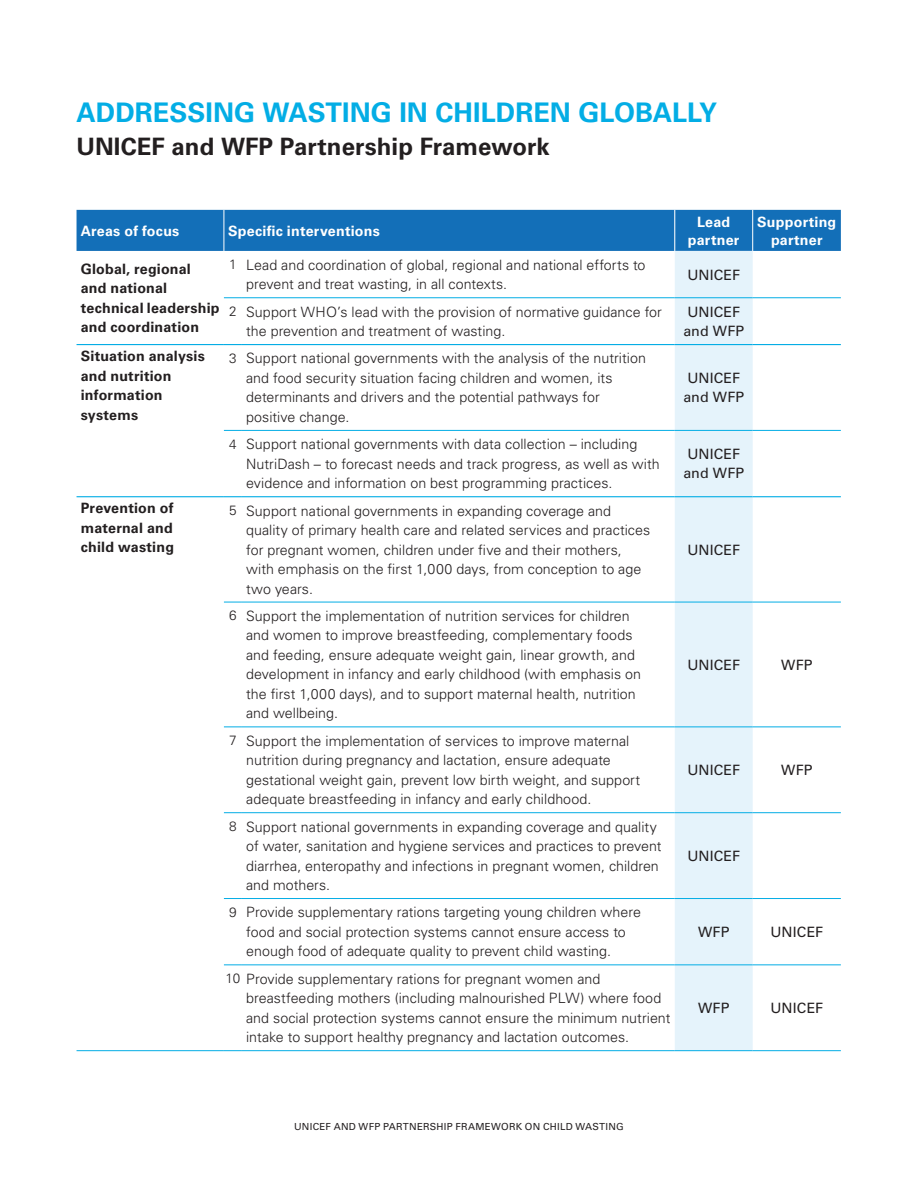
<style>
.page{position:relative;width:918px;height:1188px;background:#fff}
.page>*{position:absolute;margin:0;border:0;box-sizing:border-box;transform-origin:0 0}
.copy{font:700 27px "Univers LT Std";color:#03ade5}
.copy-2{font:700 24px "Univers LT Std";color:#231f20}
.copy-3{font:300 14.25px/19.5px "Univers LT Std";color:#231f20}
.copy-4{font:700 14.25px/19.5px "Univers LT Std";letter-spacing:.015em;color:#231f20}
.copy-5{font:14.25px/19.5px "Univers LT Std";letter-spacing:.01em;color:#231f20}
.copy-6{font:700 14.25px/18px "Univers LT Std";letter-spacing:.015em;color:#fff;text-align:center}
.copy-7{font:300 13.5px "Univers LT Std";color:#231f20}
.t1{font:9.75px "Univers LT Std";letter-spacing:.025em;color:#231f20}
.s1{font-size:13.5px}
</style>
<div class="page">
<div style="left:77px;top:210px;width:764px;height:41px;background:#136fb8"></div>
<div style="left:675px;top:251px;width:78px;height:799px;background:#e5f3fb"></div>
<hr style="left:77px;top:344px;width:147px;height:1px;background:#03ade5">
<hr style="left:77px;top:496px;width:147px;height:1px;background:#03ade5">
<hr style="left:224px;top:210px;width:1px;height:41px;background:#fff">
<hr style="left:674px;top:210px;width:1px;height:41px;background:#fff">
<hr style="left:752px;top:210px;width:1px;height:41px;background:#fff">
<svg style="left:224px;top:298px;width:18px;height:1px"></svg>
<hr style="left:242px;top:298px;width:433px;height:1px;background:#03ade5">
<hr style="left:675px;top:298px;width:78px;height:1px;background:#03ade5">
<hr style="left:753px;top:298px;width:88px;height:1px;background:#03ade5">
<svg style="left:224px;top:430px;width:18px;height:1px"></svg>
<hr style="left:242px;top:430px;width:433px;height:1px;background:#03ade5">
<hr style="left:675px;top:430px;width:78px;height:1px;background:#03ade5">
<hr style="left:753px;top:430px;width:88px;height:1px;background:#03ade5">
<svg style="left:224px;top:602px;width:18px;height:1px"></svg>
<hr style="left:242px;top:602px;width:433px;height:1px;background:#03ade5">
<hr style="left:675px;top:602px;width:78px;height:1px;background:#03ade5">
<hr style="left:753px;top:602px;width:88px;height:1px;background:#03ade5">
<svg style="left:224px;top:727px;width:18px;height:1px"></svg>
<hr style="left:242px;top:727px;width:433px;height:1px;background:#03ade5">
<hr style="left:675px;top:727px;width:78px;height:1px;background:#03ade5">
<hr style="left:753px;top:727px;width:88px;height:1px;background:#03ade5">
<svg style="left:224px;top:812px;width:18px;height:1px"></svg>
<hr style="left:242px;top:812px;width:433px;height:1px;background:#03ade5">
<hr style="left:675px;top:812px;width:78px;height:1px;background:#03ade5">
<hr style="left:753px;top:812px;width:88px;height:1px;background:#03ade5">
<svg style="left:224px;top:898px;width:18px;height:1px"></svg>
<hr style="left:242px;top:898px;width:433px;height:1px;background:#03ade5">
<hr style="left:675px;top:898px;width:78px;height:1px;background:#03ade5">
<hr style="left:753px;top:898px;width:88px;height:1px;background:#03ade5">
<svg style="left:224px;top:965px;width:18px;height:1px"></svg>
<hr style="left:242px;top:965px;width:433px;height:1px;background:#03ade5">
<hr style="left:675px;top:965px;width:78px;height:1px;background:#03ade5">
<hr style="left:753px;top:965px;width:88px;height:1px;background:#03ade5">
<svg style="left:224px;top:344px;width:18px;height:1px"></svg>
<hr style="left:242px;top:344px;width:433px;height:1px;background:#03ade5">
<hr style="left:675px;top:344px;width:78px;height:1px;background:#03ade5">
<hr style="left:753px;top:344px;width:88px;height:1px;background:#03ade5">
<svg style="left:224px;top:496px;width:18px;height:1px"></svg>
<hr style="left:242px;top:496px;width:433px;height:1px;background:#03ade5">
<hr style="left:675px;top:496px;width:78px;height:1px;background:#03ade5">
<hr style="left:753px;top:496px;width:88px;height:1px;background:#03ade5">
<hr style="left:77px;top:1050px;width:147px;height:1px;background:#03ade5">
<svg style="left:224px;top:1050px;width:18px;height:1px"></svg>
<hr style="left:242px;top:1050px;width:433px;height:1px;background:#03ade5">
<hr style="left:675px;top:1050px;width:78px;height:1px;background:#03ade5">
<hr style="left:753px;top:1050px;width:88px;height:1px;background:#03ade5">
<p class="copy" style="left:77px;top:96px;width:642px">ADDRESSING WASTING IN CHILDREN GLOBALLY</p>
<p class="copy-2" style="left:77px;top:132px;width:475px">UNICEF and WFP Partnership Framework</p>
<p class="copy-6" style="left:81px;top:222px;width:100px">Areas of focus</p>
<p class="copy-6" style="left:228px;top:222px;width:153px">Specific interventions</p>
<p class="copy-6" style="left:688px;top:213px;width:53px">Lead partner</p>
<p class="copy-6" style="left:757px;top:213px;width:81px">Supporting</p>
<p class="copy-6" style="left:771px;top:231px;width:53px">partner</p>
<p class="copy-4" style="left:81px;top:259px;width:140px">Global, regional and national technical leadership and coordination</p>
<p class="copy-7" style="left:229px;top:256px;width:9px">1</p>
<p class="copy-3" style="left:246px;top:255px;width:401px">Lead and coordination of global, regional and national efforts to prevent and treat wasting, in all contexts.</p>
<p class="copy-5" style="left:687px;top:265px;width:54px">UNICEF</p>
<p class="copy-7" style="left:229px;top:303px;width:9px">2</p>
<p class="copy-3" style="left:246px;top:302px;width:417px">Support WHO’s lead with the provision of normative guidance for the prevention and treatment of wasting.</p>
<p class="copy-5" style="left:683px;top:302px;width:62px">UNICEF and WFP</p>
<p class="copy-4" style="left:81px;top:347px;width:126px">Situation analysis and nutrition information systems</p>
<p class="copy-7" style="left:229px;top:350px;width:9px">3</p>
<p class="copy-3" style="left:246px;top:349px;width:401px">Support national governments with the analysis of the nutrition and food security situation facing children and women, its determinants and drivers and the potential pathways for positive change.</p>
<p class="copy-5" style="left:683px;top:368px;width:62px">UNICEF and WFP</p>
<p class="copy-7" style="left:229px;top:436px;width:9px">4</p>
<p class="copy-3" style="left:246px;top:434px;width:415px">Support national governments with data collection – including<br>NutriDash – to forecast needs and track progress, as well as with evidence and information on best programming practices.</p>
<p class="copy-5" style="left:683px;top:444px;width:62px">UNICEF and WFP</p>
<p class="copy-4" style="left:81px;top:499px;width:95px;text-align:justify">Prevention of maternal and child wasting</p>
<p class="copy-7" style="left:229px;top:502px;width:9px">5</p>
<p class="copy-3" style="left:246px;top:501px;width:406px">Support national governments in expanding coverage and quality of primary health care and related services and practices for pregnant women, children under five and their mothers, with emphasis on the first 1,000 days, from conception to age two years.</p>
<p class="copy-7" style="left:229px;top:607px;width:9px">6</p>
<p class="copy-3" style="left:246px;top:606px;width:396px">Support the implementation of nutrition services for children and women to improve breastfeeding, complementary foods and feeding, ensure adequate weight gain, linear growth, and development in infancy and early childhood (with emphasis on the first 1,000 days), and to support maternal health, nutrition and wellbeing.</p>
<p class="copy-7" style="left:229px;top:732px;width:9px">7</p>
<p class="copy-3" style="left:246px;top:731px;width:396px">Support the implementation of services to improve maternal nutrition during pregnancy and lactation, ensure adequate gestational weight gain, prevent low birth weight, and support adequate breastfeeding in infancy and early childhood.</p>
<p class="copy-7" style="left:229px;top:818px;width:9px">8</p>
<p class="copy-3" style="left:246px;top:817px;width:417px">Support national governments in expanding coverage and quality of water, sanitation and hygiene services and practices to prevent diarrhea, enteropathy and infections in pregnant women, children and mothers.</p>
<p class="copy-7" style="left:229px;top:904px;width:9px">9</p>
<p class="copy-3" style="left:246px;top:903px;width:396px">Provide supplementary rations targeting young children where food and social protection systems cannot ensure access to enough food of adequate quality to prevent child wasting.</p>
<p class="copy-5" style="left:687px;top:540px;width:54px">UNICEF</p>
<p class="copy-5" style="left:687px;top:655px;width:54px">UNICEF</p>
<p class="copy-5" style="left:781px;top:655px;width:33px">WFP</p>
<p class="copy-5" style="left:687px;top:760px;width:54px">UNICEF</p>
<p class="copy-5" style="left:781px;top:760px;width:33px">WFP</p>
<p class="copy-5" style="left:687px;top:846px;width:54px">UNICEF</p>
<p class="copy-5" style="left:698px;top:922px;width:33px">WFP</p>
<p class="copy-5" style="left:770px;top:922px;width:54px">UNICEF</p>
<p class="copy-3" style="left:226px;top:969px;width:376px"><span class="s1">10</span> Provide supplementary rations for pregnant women and</p>
<p class="copy-3" style="left:246px;top:988px;width:426px">breastfeeding mothers (including malnourished PLW) where food and social protection systems cannot ensure the minimum nutrient intake to support healthy pregnancy and lactation outcomes.</p>
<p class="copy-5" style="left:698px;top:998px;width:33px">WFP</p>
<p class="copy-5" style="left:770px;top:998px;width:54px">UNICEF</p>
<p class="t1" style="left:294px;top:1120px;width:331px">UNICEF AND WFP PARTNERSHIP FRAMEWORK ON CHILD WASTING</p>
</div>
